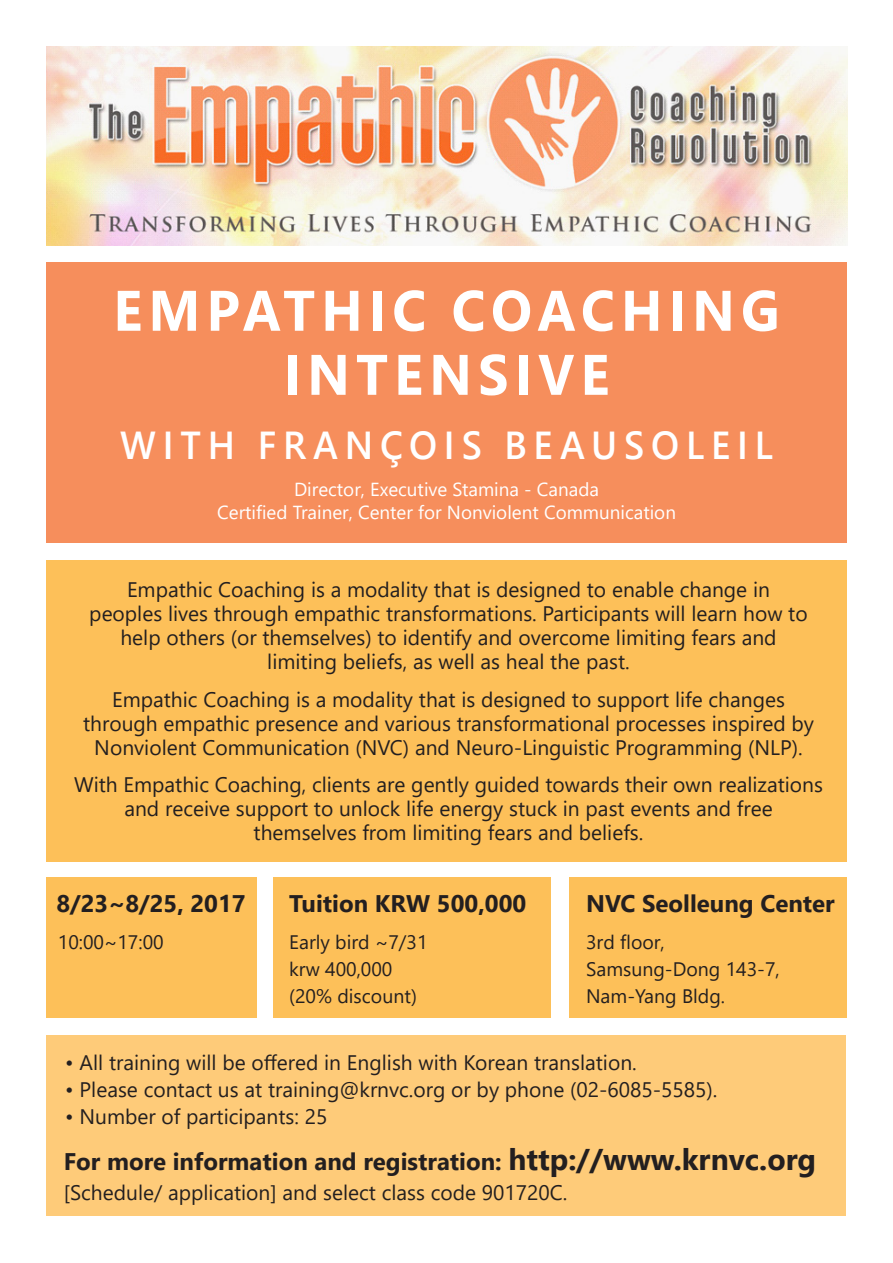
<style>
.page{position:relative;width:893px;height:1263px;background:#fff}
.page>*{position:absolute;margin:0;border:0;box-sizing:border-box;transform-origin:0 0}
.t1{font:700 57px "Segoe UI";letter-spacing:.115em;color:#fff;scale:.95 1}
.t2{font:600 39px "Segoe UI";letter-spacing:.185em;color:#fff;scale:.95 1}
.t3{font:700 24px "Segoe UI";color:#231f20}
.t4{font:21px/24px "Segoe UI";color:#231f20;text-align:center}
.t5{font:19.5px/27px "Segoe UI";color:#231f20}
.t6{font:18.9px "Segoe UI";color:#fff}
.s1{font-size:30px}
</style>
<div class="page">
<div style="left:46px;top:877px;width:210px;height:140px;background:#fdc059"></div>
<div style="left:570px;top:877px;width:277px;height:140px;background:#fdc059"></div>
<div style="left:46px;top:262px;width:801px;height:281px;background:#f68e5c"></div>
<div style="left:46px;top:560px;width:801px;height:302px;background:#fdc059"></div>
<div style="left:47px;top:1035px;width:799px;height:181px;background:#fecb79"></div>
<img style="left:46px;top:47px;width:801px;height:198px">
<div style="left:273px;top:877px;width:277px;height:140px;background:#fdc059"></div>
<p class="t1" style="left:113px;top:257px;width:703px">EMPATHIC COACHING</p>
<p class="t1" style="left:284px;top:321px;width:344px">INTENSIVE</p>
<p class="t2" style="left:120px;top:408px;width:688px">WITH FRANÇOIS BEAUSOLEIL</p>
<p class="t6" style="left:294px;top:472px;width:307px">Director, Executive Stamina - Canada</p>
<p class="t6" style="left:217px;top:495px;width:460px">Certified Trainer, Center for Nonviolent Communication</p>
<p class="t4" style="left:89px;top:576px;width:720px">Empathic Coaching is a modality that is designed to enable change in peoples lives through empathic transformations. Participants will learn how to help others (or themselves) to identify and overcome limiting fears and limiting beliefs, as well as heal the past.</p>
<p class="t4" style="left:83px;top:685px;width:732px">Empathic Coaching is a modality that is designed to support life changes through empathic presence and various transformational processes inspired by<br>Nonviolent Communication (NVC) and Neuro-Linguistic Programming (NLP).</p>
<p class="t4" style="left:74px;top:771px;width:750px">With Empathic Coaching, clients are gently guided towards their own realizations and receive support to unlock life energy stuck in past events and free themselves from limiting fears and beliefs.</p>
<p class="t3" style="left:56px;top:881px;width:191px">8/23~8/25, 2017</p>
<p class="t5" style="left:58px;top:927px;width:107px">10:00~17:00</p>
<p class="t3" style="left:289px;top:881px;width:239px">Tuition KRW 500,000</p>
<p class="t5" style="left:289px;top:927px;width:140px">Early bird ~7/31 krw 400,000 (20% discount)</p>
<p class="t3" style="left:586px;top:881px;width:250px">NVC Seolleung Center</p>
<p class="t5" style="left:586px;top:927px;width:195px">3rd floor,<br>Samsung-Dong 143-7,<br>Nam-Yang Bldg.</p>
<p class="t4" style="left:65px;top:1048px;width:573px">• All training will be offered in English with Korean translation.</p>
<p class="t4" style="left:65px;top:1075px;width:654px">• Please contact us at training@krnvc.org or by phone (02-6085-5585).</p>
<p class="t4" style="left:65px;top:1102px;width:264px">• Number of participants: 25</p>
<p class="t3" style="left:64px;top:1139px;width:754px">For more information and registration: <span class="s1">http://www.krnvc.org</span></p>
<p class="t4" style="left:64px;top:1178px;width:505px">[Schedule/ application] and select class code 901720C.</p>
</div>
